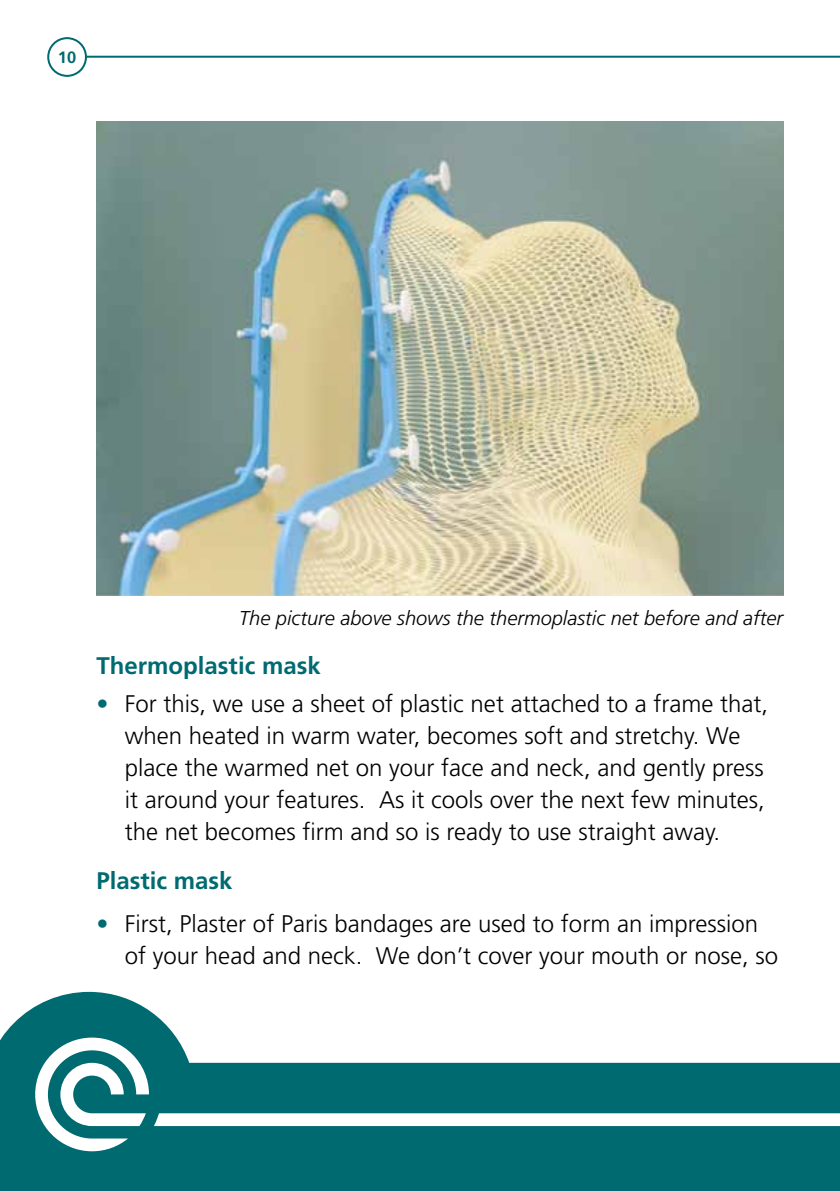
<style>
.page{position:relative;width:840px;height:1191px;background:#fff}
.page>*{position:absolute;margin:0;border:0;box-sizing:border-box;transform-origin:0 0}
.t1{font:300 24px/32px "Frutiger";color:#000}
.t2{font:700 24px "Frutiger";color:#006a71}
.t3{font:italic 300 20px "Frutiger";color:#000}
.t4{font:700 16.4px "Frutiger";color:#006a71}
.s1{color:#006a71}
</style>
<div class="page">
<svg style="left:0;top:992px;width:839px;height:199px;fill:#006a71"></svg>
<hr style="left:67px;top:56px;width:772px;height:2px;background:#006a71">
<div style="left:48px;top:38px;width:38px;height:38px;background:#fff;border-radius:50%"></div>
<div style="left:47px;top:37px;width:40px;height:40px;border:2px solid #006a71;border-radius:50%"></div>
<svg style="left:35px;top:1037px;width:804px;height:114px"></svg>
<img style="left:96px;top:121px;width:686px;height:474px">
<p class="t4" style="left:58px;top:48px;width:20px">10</p>
<p class="t3" style="left:239px;top:606px;width:545px">The picture above shows the thermoplastic net before and after</p>
<p class="t2" style="left:96px;top:651px;width:226px">Thermoplastic mask</p>
<p class="t1" style="left:125px;top:687px;width:644px;text-indent:-28px"><span class="s1">•</span> For this, we use a sheet of plastic net attached to a frame that, when heated in warm water, becomes soft and stretchy. We place the warmed net on your face and neck, and gently press it around your features. As it cools over the next few minutes, the net becomes firm and so is ready to use straight away.</p>
<p class="t2" style="left:96px;top:866px;width:138px">Plastic mask</p>
<p class="t1" style="left:125px;top:907px;width:654px;text-indent:-28px"><span class="s1">•</span> First, Plaster of Paris bandages are used to form an impression of your head and neck. We don’t cover your mouth or nose, so</p>
</div>
